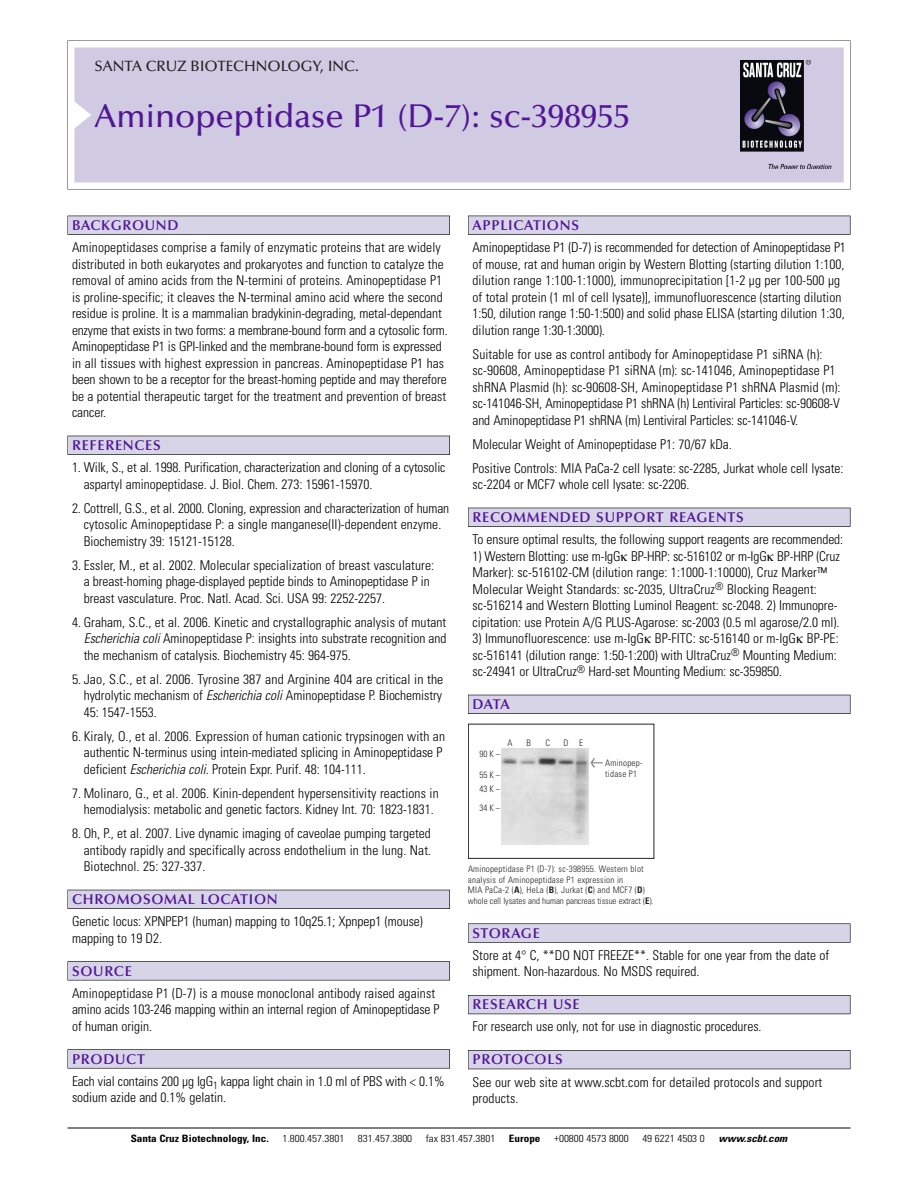
<style>
.page{position:relative;width:918px;height:1188px;background:#fff}
.page>*{position:absolute;margin:0;border:0;box-sizing:border-box;transform-origin:0 0}
.t1{font:500 33px "Optima";color:#511695}
.t2{font:500 15px "Optima";color:#231f20}
.t3{font:600 14.25px "Optima";letter-spacing:.05em;color:#511695}
.t4{font:300 condensed 13.5px/16.5px "Univers";color:#000}
.t5{font:300 condensed 10.2px "Univers";color:#000;scale:1.1 1}
.t6{font:700 condensed 10.2px "Univers";color:#000;scale:1.1 1}
.t7{font:italic 700 condensed 10.2px "Univers";color:#000;scale:1.1 1}
.t8{font:300 condensed 9px/10.5px "Univers";letter-spacing:.025em;color:#272627}
.s1{font-style:italic}
.s2{font-family:"Meta Plus";font-weight:400;font-stretch:normal;font-size:10.5px}
.s3{font-weight:700}
</style>
<div class="page">
<svg style="left:74px;top:41px;width:777px;height:148px"></svg>
<div style="left:74px;top:47px;width:770px;height:135px;background:#d1cae3"></div>
<img style="left:741px;top:60px;width:90px;height:108px">
<div style="left:68px;top:216px;width:382px;height:19px;background:#535256"></div>
<div style="left:68px;top:216px;width:381px;height:18px;background:#d7d4e8"></div>
<div style="left:68px;top:436px;width:382px;height:19px;background:#525156"></div>
<div style="left:68px;top:436px;width:381px;height:18px;background:#d7d4e8"></div>
<div style="left:68px;top:890px;width:382px;height:19px;background:#515057"></div>
<div style="left:68px;top:890px;width:381px;height:18px;background:#d7d4e8"></div>
<div style="left:68px;top:961px;width:382px;height:19px;background:#575659"></div>
<div style="left:68px;top:962px;width:381px;height:18px;background:#d7d4e8"></div>
<svg style="left:68px;top:1049px;width:382px;height:20px"></svg>
<div style="left:68px;top:1050px;width:381px;height:18px;background:#d7d4e8"></div>
<div style="left:468px;top:216px;width:382px;height:19px;background:#535256"></div>
<div style="left:468px;top:216px;width:382px;height:18px;background:#d7d4e8"></div>
<div style="left:468px;top:508px;width:382px;height:19px;background:#525156"></div>
<div style="left:468px;top:508px;width:382px;height:18px;background:#d7d4e8"></div>
<div style="left:468px;top:695px;width:382px;height:19px;background:#515057"></div>
<div style="left:468px;top:695px;width:382px;height:18px;background:#d7d4e8"></div>
<svg style="left:468px;top:923px;width:382px;height:20px"></svg>
<div style="left:468px;top:924px;width:382px;height:18px;background:#d7d4e8"></div>
<div style="left:468px;top:995px;width:382px;height:19px;background:#55545b"></div>
<div style="left:468px;top:996px;width:382px;height:18px;background:#d7d4e8"></div>
<div style="left:468px;top:1050px;width:382px;height:19px;background:#525158"></div>
<div style="left:468px;top:1051px;width:382px;height:18px;background:#d7d4e8"></div>
<hr style="left:68px;top:1128px;width:782px;height:1px;background:#000">
<div style="left:468px;top:724px;width:186px;height:135px;border:1px solid #272627"></div>
<img style="left:501px;top:749px;width:87px;height:95px">
<p class="t2" style="left:94px;top:60px;width:266px">SANTA CRUZ BIOTECHNOLOGY, INC.</p>
<p class="t1" style="left:94px;top:102px;width:537px">Aminopeptidase P1 (D-7): sc-398955</p>
<p class="t3" style="left:72px;top:219px;width:108px">BACKGROUND</p>
<p class="t4" style="left:72px;top:240px;width:377px">Aminopeptidases comprise a family of enzymatic proteins that are widely distributed in both eukaryotes and prokaryotes and function to catalyze the removal of amino acids from the N-termini of proteins. Aminopeptidase P1 is proline-specific; it cleaves the N-terminal amino acid where the second residue is proline. It is a mammalian bradykinin-degrading, metal-dependant enzyme that exists in two forms: a membrane-bound form and a cytosolic form.<br>Aminopeptidase P1 is GPI-linked and the membrane-bound form is expressed in all tissues with highest expression in pancreas. Aminopeptidase P1 has been shown to be a receptor for the breast-homing peptide and may therefore be a potential therapeutic target for the treatment and prevention of breast cancer.</p>
<p class="t3" style="left:72px;top:439px;width:90px">REFERENCES</p>
<p class="t4" style="left:84px;top:460px;width:363px;text-indent:-12px">1. Wilk, S., et al. 1998. Purification, characterization and cloning of a cytosolic aspartyl aminopeptidase. J. Biol. Chem. 273: 15961-15970.</p>
<p class="t4" style="left:84px;top:501px;width:367px;text-indent:-12px">2. Cottrell, G.S., et al. 2000. Cloning, expression and characterization of human cytosolic Aminopeptidase P: a single manganese(II)-dependent enzyme.<br>Biochemistry 39: 15121-15128.</p>
<p class="t4" style="left:84px;top:558px;width:352px;text-indent:-12px">3. Essler, M., et al. 2002. Molecular specialization of breast vasculature: a breast-homing phage-displayed peptide binds to Aminopeptidase P in breast vasculature. Proc. Natl. Acad. Sci. USA 99: 2252-2257.</p>
<p class="t4" style="left:84px;top:615px;width:364px;text-align:justify;text-indent:-12px">4. Graham, S.C., et al. 2006. Kinetic and crystallographic analysis of mutant <span class="s1">Escherichia coli</span>Aminopeptidase P: insights into substrate recognition and the mechanism of catalysis. Biochemistry 45: 964-975.</p>
<p class="t4" style="left:84px;top:672px;width:361px;text-align:justify;text-indent:-12px">5. Jao, S.C., et al. 2006. Tyrosine 387 and Arginine 404 are critical in the hydrolytic mechanism of <span class="s1">Escherichia coli</span>Aminopeptidase P. Biochemistry 45: 1547-1553.</p>
<p class="t4" style="left:84px;top:729px;width:363px;text-indent:-12px">6. Kiraly, O., et al. 2006. Expression of human cationic trypsinogen with an authentic N-terminus using intein-mediated splicing in Aminopeptidase P deficient <span class="s1">Escherichia coli</span>. Protein Expr. Purif. 48: 104-111.</p>
<p class="t4" style="left:72px;top:786px;width:368px;text-align:center">7. Molinaro, G., et al. 2006. Kinin-dependent hypersensitivity reactions in hemodialysis: metabolic and genetic factors. Kidney Int. 70: 1823-1831.</p>
<p class="t4" style="left:84px;top:826px;width:349px;text-align:justify;text-indent:-12px">8. Oh, P., et al. 2007. Live dynamic imaging of caveolae pumping targeted antibody rapidly and specifically across endothelium in the lung. Nat.<br>Biotechnol. 25: 327-337.</p>
<p class="t3" style="left:72px;top:893px;width:207px">CHROMOSOMAL LOCATION</p>
<p class="t4" style="left:72px;top:915px;width:352px">Genetic locus: XPNPEP1 (human) mapping to 10q25.1; Xpnpep1 (mouse) mapping to 19 D2.</p>
<p class="t3" style="left:72px;top:965px;width:61px">SOURCE</p>
<p class="t4" style="left:72px;top:986px;width:369px">Aminopeptidase P1 (D-7) is a mouse monoclonal antibody raised against amino acids 103-246 mapping within an internal region of Aminopeptidase P of human origin.</p>
<p class="t3" style="left:72px;top:1053px;width:74px">PRODUCT</p>
<p class="t4" style="left:72px;top:1074px;width:374px">Each vial contains 200 µg IgG<sub>1</sub> kappa light chain in 1.0 ml of PBS with &lt; 0.1% sodium azide and 0.1% gelatin.</p>
<p class="t3" style="left:473px;top:219px;width:108px">APPLICATIONS</p>
<p class="t4" style="left:473px;top:240px;width:375px">Aminopeptidase P1 (D-7) is recommended for detection of Aminopeptidase P1 of mouse, rat and human origin by Western Blotting (starting dilution 1:100, dilution range 1:100-1:1000), immunoprecipitation [1-2 µg per 100-500 µg of total protein (1 ml of cell lysate)], immunofluorescence (starting dilution 1:50, dilution range 1:50-1:500) and solid phase ELISA (starting dilution 1:30, dilution range 1:30-1:3000).</p>
<p class="t4" style="left:473px;top:347px;width:370px">Suitable for use as control antibody for Aminopeptidase P1 siRNA (h): sc-90608, Aminopeptidase P1 siRNA (m): sc-141046, Aminopeptidase P1 shRNA Plasmid (h): sc-90608-SH, Aminopeptidase P1 shRNA Plasmid (m): sc-141046-SH, Aminopeptidase P1 shRNA (h) Lentiviral Particles: sc-90608-V and Aminopeptidase P1 shRNA (m) Lentiviral Particles: sc-141046-V.</p>
<p class="t4" style="left:473px;top:437px;width:261px">Molecular Weight of Aminopeptidase P1: 70/67 kDa.</p>
<p class="t4" style="left:473px;top:461px;width:373px">Positive Controls: MIA PaCa-2 cell lysate: sc-2285, Jurkat whole cell lysate: sc-2204 or MCF7 whole cell lysate: sc-2206.</p>
<p class="t3" style="left:473px;top:511px;width:273px">RECOMMENDED SUPPORT REAGENTS</p>
<p class="t4" style="left:473px;top:532px;width:372px">To ensure optimal results, the following support reagents are recommended:</p>
<p class="t4" style="left:473px;top:549px;width:369px">1) Western Blotting: use m-IgG BP-HRP: sc-516102 or m-IgG BP-HRP (Cruz Marker): sc-516102-CM (dilution range: 1:1000-1:10000), Cruz Marker™ Molecular Weight Standards: sc-2035, UltraCruz<sup>®</sup> Blocking Reagent: sc-516214 and Western Blotting Luminol Reagent: sc-2048. 2) Immunopre&shy;cipitation: use Protein A/G PLUS-Agarose: sc-2003 (0.5 ml agarose/2.0 ml).</p>
<p class="t4" style="left:473px;top:631px;width:368px">3) Immunofluorescence: use m-IgG BP-FITC: sc-516140 or m-IgG BP-PE: sc-516141 (dilution range: 1:50-1:200) with UltraCruz<sup>®</sup> Mounting Medium: sc-24941 or UltraCruz<sup>®</sup> Hard-set Mounting Medium: sc-359850.</p>
<p class="t3" style="left:473px;top:698px;width:39px">DATA</p>
<p class="t8" style="left:508px;top:738px;width:7px">A</p>
<p class="t8" style="left:526px;top:738px;width:6px">B</p>
<p class="t8" style="left:545px;top:738px;width:6px">C</p>
<p class="t8" style="left:563px;top:738px;width:21px">D E</p>
<p class="t8" style="left:479px;top:750px;width:22px">90K–</p>
<p class="t8" style="left:479px;top:769px;width:22px;line-height:13.5px">55K–<br>43K–</p>
<p class="t8" style="left:479px;top:804px;width:22px">34K–</p>
<p class="t8" style="left:605px;top:758px;width:39px;text-indent:-15px"><span class="s2">&lt;</span> Aminopep&shy;tidase P1</p>
<p class="t8" style="left:468px;top:865px;width:187px">Aminopeptidase P1 (D-7): sc-398955. Western blot analysis of Aminopeptidase P1 expression in<br>MIA PaCa-2 (<span class="s3">A</span>), HeLa (<span class="s3">B</span>), Jurkat (<span class="s3">C</span>) and MCF7 (<span class="s3">D</span>) whole cell lysates and human pancreas tissue extract (<span class="s3">E</span>).</p>
<p class="t3" style="left:473px;top:927px;width:69px">STORAGE</p>
<p class="t4" style="left:473px;top:948px;width:358px">Store at 4° C, **DO NOT FREEZE**. Stable for one year from the date of shipment. Non-hazardous. No MSDS required.</p>
<p class="t3" style="left:473px;top:999px;width:109px">RESEARCH USE</p>
<p class="t4" style="left:473px;top:1020px;width:291px">For research use only, not for use in diagnostic procedures.</p>
<p class="t3" style="left:473px;top:1054px;width:92px">PROTOCOLS</p>
<p class="t4" style="left:473px;top:1075px;width:351px">See our web site at www.scbt.com for detailed protocols and support products.</p>
<p class="t6" style="left:131px;top:1135px;width:127px">Santa Cruz Biotechnology, Inc.</p>
<p class="t5" style="left:282px;top:1135px;width:58px">1.800.457.3801</p>
<p class="t5" style="left:358px;top:1135px;width:51px">831.457.3800</p>
<p class="t5" style="left:426px;top:1135px;width:65px">fax 831.457.3801</p>
<p class="t6" style="left:509px;top:1135px;width:30px">Europe</p>
<p class="t5" style="left:554px;top:1135px;width:69px">+00800 4573 8000</p>
<p class="t5" style="left:642px;top:1135px;width:58px">49 6221 4503 0</p>
<p class="t7" style="left:719px;top:1135px;width:66px">www.scbt.com</p>
</div>
